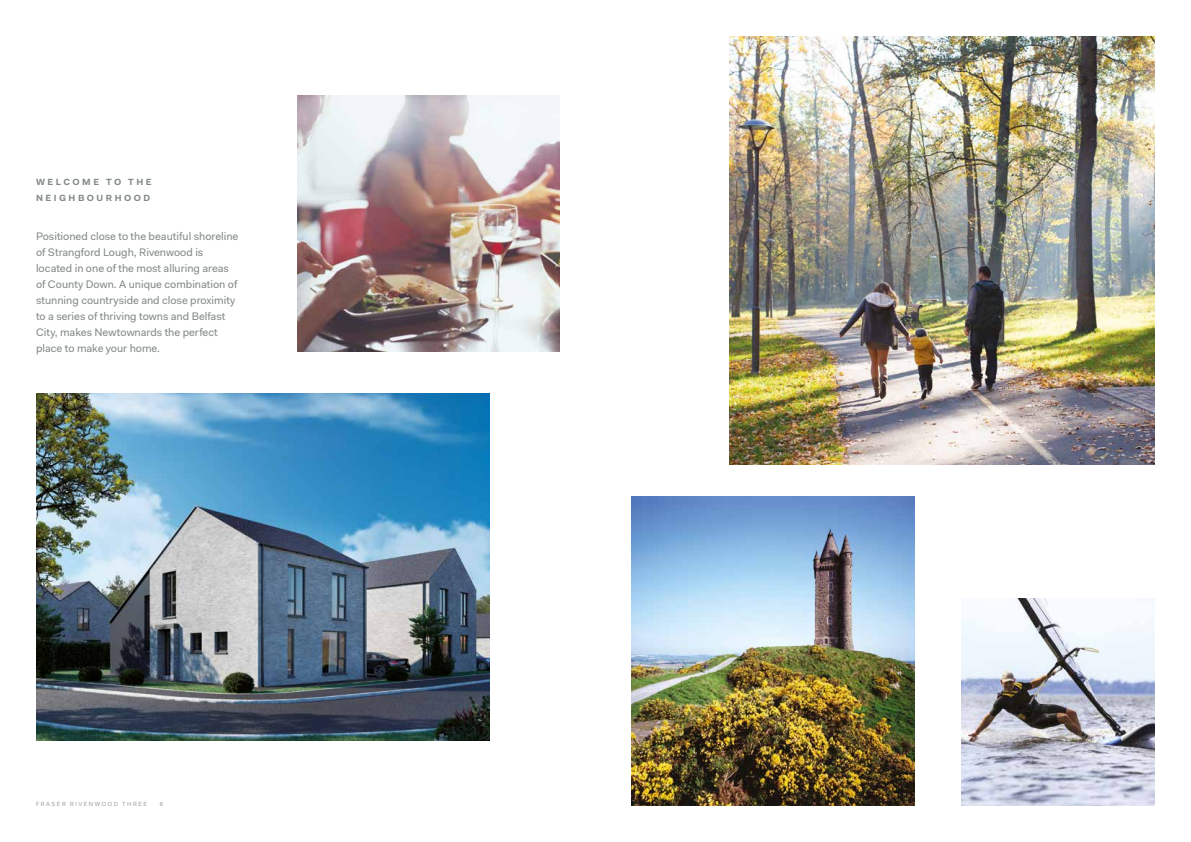
<style>
.page{position:relative;width:1191px;height:842px;background:#fff}
.page>*{position:absolute;margin:0;border:0;box-sizing:border-box;transform-origin:0 0}
.t1{font:11px/16px "Fakt Pro";color:#838989}
.t2{font:700 9px/16px "Fakt Pro";letter-spacing:.275em;color:#838989}
.t3{font:6px "Fakt Pro Blond";letter-spacing:.25em;color:#838989}
</style>
<div class="page">
<img style="left:298px;top:96px;width:261px;height:256px">
<img style="left:36px;top:394px;width:454px;height:346px">
<img style="left:631px;top:496px;width:283px;height:310px">
<img style="left:729px;top:36px;width:425px;height:428px">
<img style="left:961px;top:598px;width:194px;height:208px">
<p class="t2" style="left:36px;top:174px;width:117px">WELCOME TO THE<br>NEIGHBOURHOOD</p>
<p class="t1" style="left:36px;top:228px;width:204px">Positioned close to the beautiful shoreline of Strangford Lough, Rivenwood is located in one of the most alluring areas of County Down. A unique combination of stunning countryside and close proximity to a series of thriving towns and Belfast City, makes Newtownards the perfect place to make your home.</p>
<p class="t3" style="left:36px;top:800px;width:113px">FRASER RIVENWOOD THREE</p>
<p class="t3" style="left:160px;top:800px;width:5px">6</p>
</div>
